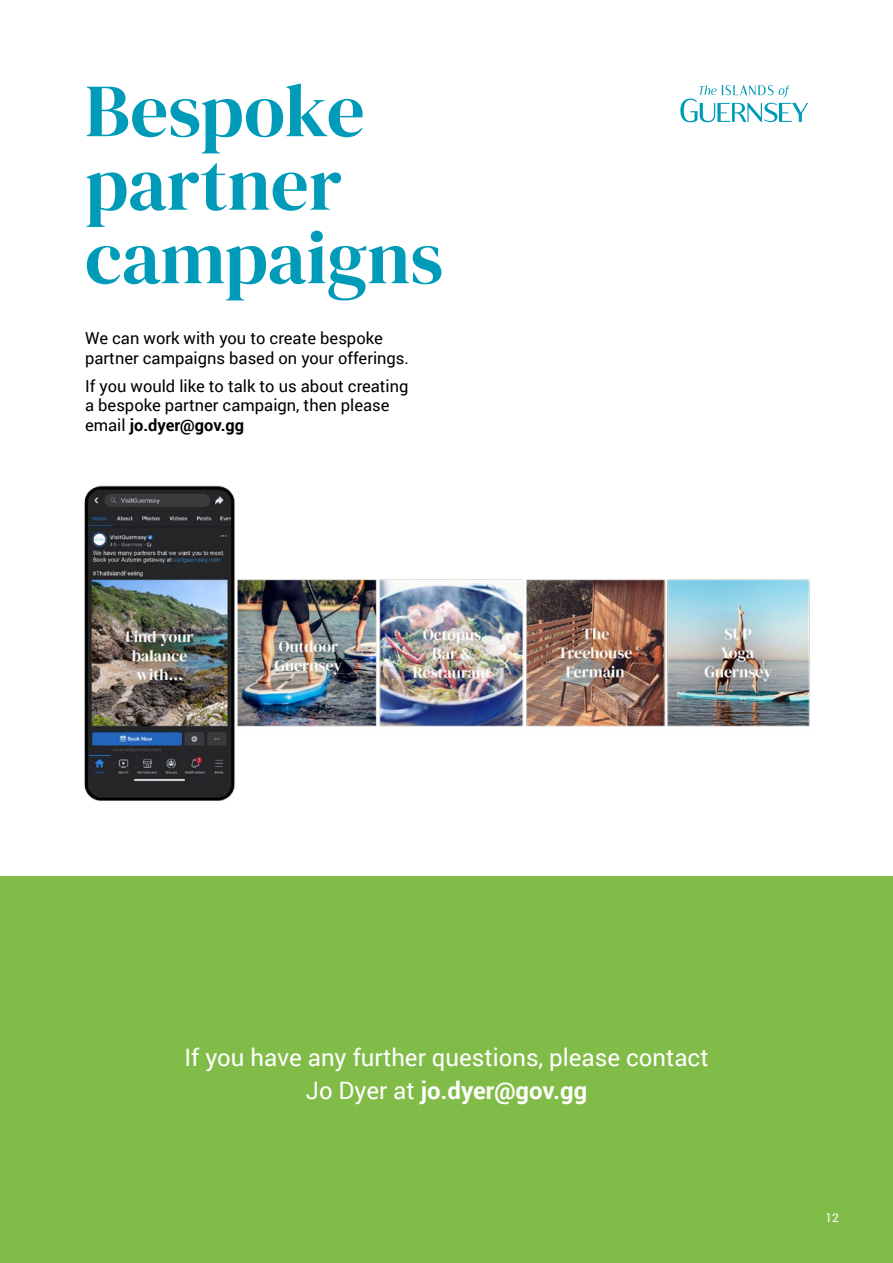
<style>
.page{position:relative;width:893px;height:1263px;background:#fff}
.page>*{position:absolute;margin:0;border:0;box-sizing:border-box;transform-origin:0 0}
.t1{font:75px/73.5px "DM Serif Display";color:#009bb8}
.t2{font:24px/33px "Roboto";color:#fff;text-align:center}
.t3{font:16.5px/19.5px "Roboto";color:#000}
.t4{font:12px "Roboto";color:#fff}
.s1{font-weight:700}
</style>
<div class="page">
<div style="left:0;top:876px;width:893px;height:387px;background:#82bc48"></div>
<img style="left:84px;top:485px;width:726px;height:316px">
<svg style="left:680px;top:85px;width:128px;height:37px"></svg>
<h1 class="t1" style="left:85px;top:75px;width:360px">Bespoke partner campaigns</h1>
<p class="t3" style="left:85px;top:328px;width:325px">We can work with you to create bespoke partner campaigns based on your offerings.</p>
<p class="t3" style="left:85px;top:375px;width:325px">If you would like to talk to us about creating a bespoke partner campaign, then please email <span class="s1">jo.dyer@gov.gg</span></p>
<h2 class="t2" style="left:184px;top:1040px;width:526px">If you have any further questions, please contact<br>Jo Dyer at <span class="s1">jo.dyer@gov.gg</span></h2>
<p class="t4" style="left:825px;top:1209px;width:15px">12</p>
</div>
